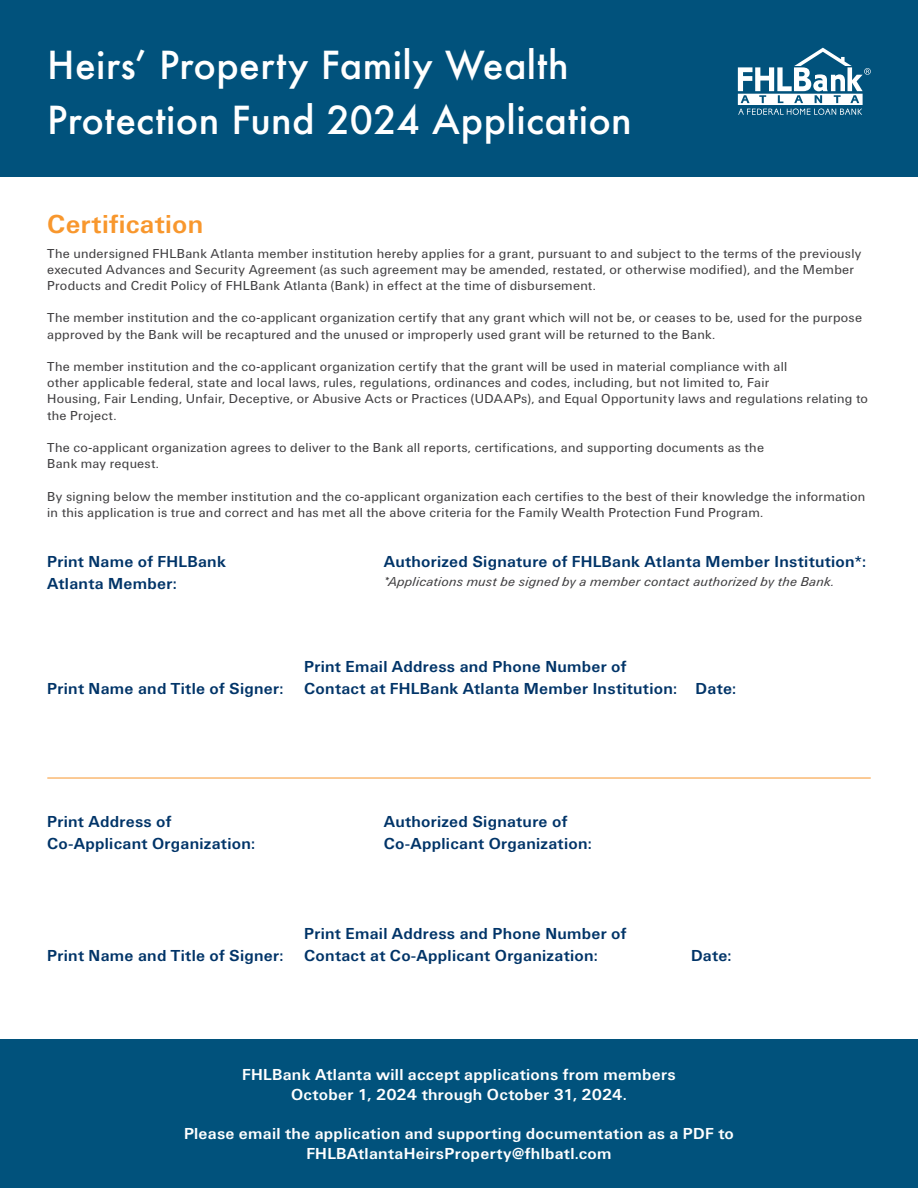
<style>
.page{position:relative;width:918px;height:1188px;background:#fff}
.page>*{position:absolute;margin:0;border:0;box-sizing:border-box;transform-origin:0 0}
.t1{font:500 37.5px/55.8px "Futura";letter-spacing:.01em;color:#fff}
.t2{font:700 27px "Unitus TEE";letter-spacing:.015em;color:#f8972d}
.t3{font:700 16.5px/22.4px "Unitus TEE";letter-spacing:.015em;color:#003468}
.t4{font:700 16.5px/19.8px "Unitus TEE";letter-spacing:.015em;color:#fff;text-align:center}
.t5{font:13.5px/16.2px "Unitus TEE";letter-spacing:.02em;color:#414042}
.t6{font:italic 13.5px "Unitus TEE";letter-spacing:.02em;color:#414042}
</style>
<div class="page">
<div style="left:0;top:0;width:918px;height:177px;background:#01527c"></div>
<svg style="left:738px;top:48px;width:133px;height:67px"></svg>
<div style="left:0;top:1040px;width:918px;height:148px;background:#01527c"></div>
<hr style="left:47px;top:778px;width:824px;height:1px;background:#f8972d">
<h1 class="t1" style="left:47px;top:36px;width:586px">Heirs’ Property Family Wealth<br>Protection Fund 2024 Application</h1>
<h2 class="t2" style="left:47px;top:209px;width:158px">Certification</h2>
<p class="t5" style="left:47px;top:245px;width:816px">The undersigned FHLBank Atlanta member institution hereby applies for a grant, pursuant to and subject to the terms of the previously executed Advances and Security Agreement (as such agreement may be amended, restated, or otherwise modified), and the Member<br>Products and Credit Policy of FHLBank Atlanta (Bank) in effect at the time of disbursement.</p>
<p class="t5" style="left:47px;top:310px;width:816px">The member institution and the co-applicant organization certify that any grant which will not be, or ceases to be, used for the purpose approved by the Bank will be recaptured and the unused or improperly used grant will be returned to the Bank.</p>
<p class="t5" style="left:47px;top:359px;width:822px">The member institution and the co-applicant organization certify that the grant will be used in material compliance with all<br>other applicable federal, state and local laws, rules, regulations, ordinances and codes, including, but not limited to, Fair<br>Housing, Fair Lending, Unfair, Deceptive, or Abusive Acts or Practices (UDAAPs), and Equal Opportunity laws and regulations relating to the Project.</p>
<p class="t5" style="left:47px;top:440px;width:718px">The co-applicant organization agrees to deliver to the Bank all reports, certifications, and supporting documents as the<br>Bank may request.</p>
<p class="t5" style="left:47px;top:488px;width:820px">By signing below the member institution and the co-applicant organization each certifies to the best of their knowledge the information in this application is true and correct and has met all the above criteria for the Family Wealth Protection Fund Program.</p>
<p class="t3" style="left:47px;top:550px;width:180px">Print Name of FHLBank<br>Atlanta Member:</p>
<p class="t3" style="left:384px;top:550px;width:484px">Authorized Signature of FHLBank Atlanta Member Institution*:</p>
<p class="t6" style="left:384px;top:574px;width:452px">*Applications must be signed by a member contact authorized by the Bank.</p>
<p class="t3" style="left:47px;top:678px;width:238px">Print Name and Title of Signer:</p>
<p class="t3" style="left:304px;top:656px;width:375px">Print Email Address and Phone Number of<br>Contact at FHLBank Atlanta Member Institution:</p>
<p class="t3" style="left:696px;top:678px;width:42px">Date:</p>
<p class="t3" style="left:47px;top:810px;width:209px">Print Address of<br>Co-Applicant Organization:</p>
<p class="t3" style="left:384px;top:810px;width:209px">Authorized Signature of<br>Co-Applicant Organization:</p>
<p class="t3" style="left:47px;top:945px;width:238px">Print Name and Title of Signer:</p>
<p class="t3" style="left:304px;top:923px;width:324px">Print Email Address and Phone Number of<br>Contact at Co-Applicant Organization:</p>
<p class="t3" style="left:691px;top:945px;width:42px">Date:</p>
<p class="t4" style="left:242px;top:1065px;width:435px">FHLBank Atlanta will accept applications from members<br>October 1, 2024 through October 31, 2024.</p>
<p class="t4" style="left:184px;top:1124px;width:551px">Please email the application and supporting documentation as a PDF to<br>FHLBAtlantaHeirsProperty@fhlbatl.com</p>
</div>
